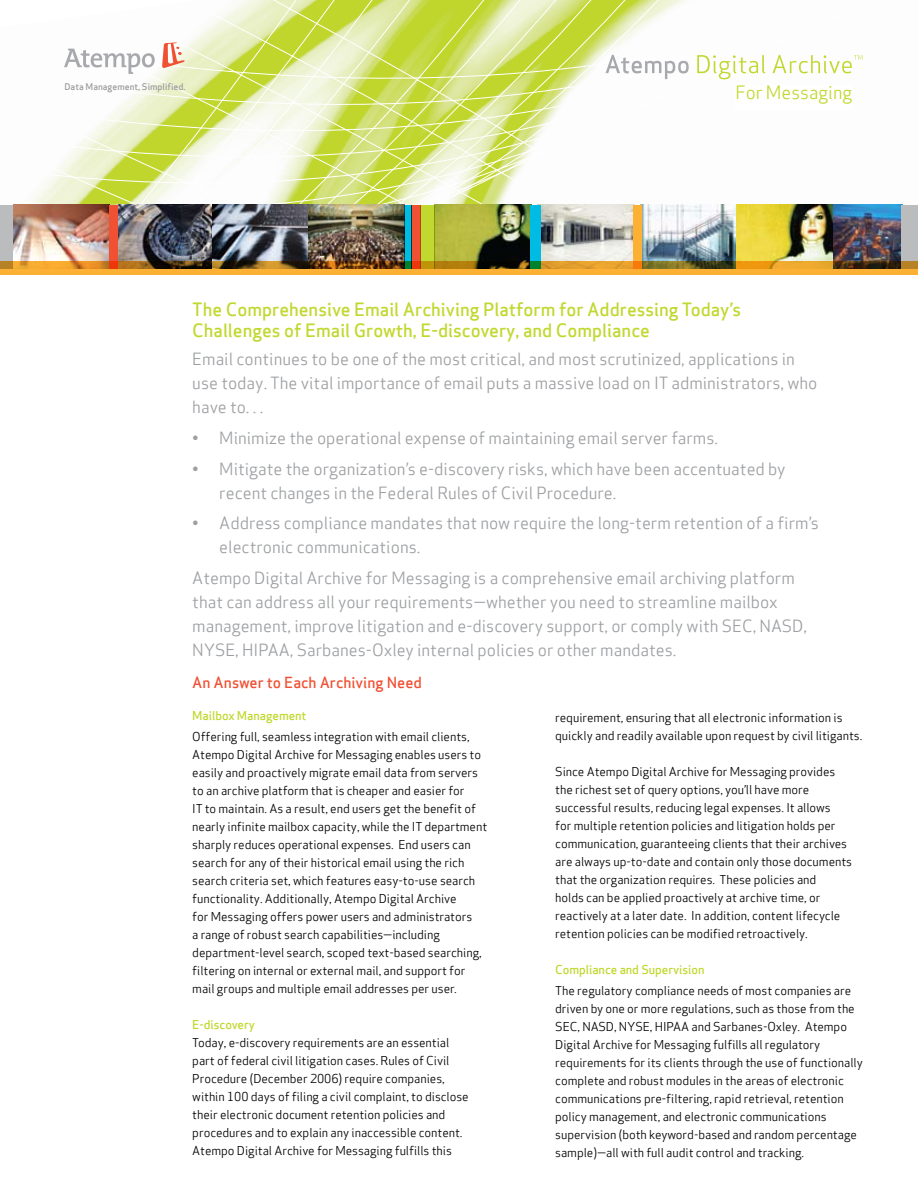
<style>
.page{position:relative;width:918px;height:1188px;background:#fff}
.page>*{position:absolute;margin:0;border:0;box-sizing:border-box;transform-origin:0 0}
.t1{font:18px/20.5px "Apex Sans Medium ST";color:#c1d82f}
.t2{font:18px "Apex Sans Book ST";color:#c1d82f}
.t3{font:16.5px/24px "Apex Sans Book ST";color:#9d9fa2}
.t4{font:15px "Apex Sans Medium ST";color:#f05133}
.t5{font:12px/18px "Apex Sans Book T";letter-spacing:-.005em;color:#000}
.t6{font:12px "Apex Sans Medium ST";letter-spacing:-.005em;color:#c1d82f}
.t7{font:9px "Apex Sans Medium T";color:#9a9a9c}
</style>
<div class="page">
<svg style="left:13px;top:0;width:890px;height:205px"></svg>
<div style="left:0;top:205px;width:25px;height:64px;background:#babcbe"></div>
<img style="left:541px;top:205px;width:92px;height:57px">
<img style="left:641px;top:205px;width:260px;height:57px">
<div style="left:901px;top:205px;width:17px;height:64px;background:#babcbe"></div>
<div style="left:633px;top:205px;width:8px;height:64px;background:#fcb034"></div>
<img style="left:14px;top:205px;width:95px;height:57px">
<img style="left:117px;top:205px;width:287px;height:57px">
<img style="left:435px;top:205px;width:96px;height:57px">
<div style="left:411px;top:205px;width:10px;height:64px;background:#f05133"></div>
<div style="left:421px;top:205px;width:14px;height:64px;background:#c1d82f"></div>
<div style="left:404px;top:205px;width:7px;height:64px;background:#00bce4"></div>
<div style="left:109px;top:205px;width:8px;height:64px;background:#f05133"></div>
<div style="left:531px;top:205px;width:10px;height:64px;background:#00bce4"></div>
<svg style="left:0;top:262px;width:918px;height:13px;background:#c18725"></svg>
<svg style="left:606px;top:55px;width:83px;height:24px"></svg>
<svg style="left:697px;top:55px;width:68px;height:24px"></svg>
<svg style="left:773px;top:55px;width:89px;height:18px"></svg>
<div style="left:736px;top:86px;width:116px;height:24px;background:#fff"></div>
<svg style="left:162px;top:42px;width:23px;height:26px"></svg>
<svg style="left:64px;top:49px;width:91px;height:25px"></svg>
<p class="t7" style="left:64px;top:81px;width:123px">Data Management, Simplified.</p>
<h1 class="t2" style="left:736px;top:81px;width:118px">For Messaging</h1>
<h1 class="t1" style="left:192px;top:299px;width:550px">The Comprehensive Email Archiving Platform for Addressing Today’s<br>Challenges of Email Growth, E-discovery, and Compliance</h1>
<h2 class="t3" style="left:192px;top:347px;width:627px">Email continues to be one of the most critical, and most scrutinized, applications in use today. The vital importance of email puts a massive load on IT administrators, who have to. . .</h2>
<h2 class="t3" style="left:192px;top:426px;width:527px">• Minimize the operational expense of maintaining email server farms.</h2>
<h2 class="t3" style="left:219px;top:456px;width:568px;text-indent:-27px">• Mitigate the organization’s e-discovery risks, which have been accentuated by recent changes in the Federal Rules of Civil Procedure.</h2>
<h2 class="t3" style="left:219px;top:511px;width:601px;text-indent:-27px">• Address compliance mandates that now require the long-term retention of a firm’s electronic communications.</h2>
<p class="t3" style="left:192px;top:566px;width:616px">Atempo Digital Archive for Messaging is a comprehensive email archiving platform that can address all your requirements—whether you need to streamline mailbox management, improve litigation and e-discovery support, or comply with SEC, NASD, NYSE, HIPAA, Sarbanes-Oxley internal policies or other mandates.</p>
<p class="t4" style="left:192px;top:673px;width:231px">An Answer to Each Archiving Need</p>
<p class="t6" style="left:192px;top:708px;width:116px">Mailbox Management</p>
<p class="t5" style="left:192px;top:727px;width:296px">Offering full, seamless integration with email clients, Atempo Digital Archive for Messaging enables users to easily and proactively migrate email data from servers to an archive platform that is cheaper and easier for<br>IT to maintain. As a result, end users get the benefit of nearly infinite mailbox capacity, while the IT department sharply reduces operational expenses. End users can search for any of their historical email using the rich search criteria set, which features easy-to-use search functionality. Additionally, Atempo Digital Archive<br>for Messaging offers power users and administrators<br>a range of robust search capabilities—including department-level search, scoped text-based searching, filtering on internal or external mail, and support for mail groups and multiple email addresses per user.</p>
<p class="t6" style="left:192px;top:1017px;width:64px">E-discovery</p>
<p class="t5" style="left:192px;top:1033px;width:278px">Today, e-discovery requirements are an essential part of federal civil litigation cases. Rules of Civil Procedure (December 2006) require companies, within 100 days of filing a civil complaint, to disclose their electronic document retention policies and procedures and to explain any inaccessible content.<br>Atempo Digital Archive for Messaging fulfills this</p>
<p class="t5" style="left:555px;top:708px;width:309px">requirement, ensuring that all electronic information is quickly and readily available upon request by civil litigants.</p>
<p class="t5" style="left:555px;top:762px;width:298px">Since Atempo Digital Archive for Messaging provides the richest set of query options, you’ll have more successful results, reducing legal expenses. It allows<br>for multiple retention policies and litigation holds per communication, guaranteeing clients that their archives are always up-to-date and contain only those documents that the organization requires. These policies and<br>holds can be applied proactively at archive time, or reactively at a later date. In addition, content lifecycle retention policies can be modified retroactively.</p>
<p class="t6" style="left:555px;top:962px;width:151px">Compliance and Supervision</p>
<p class="t5" style="left:555px;top:981px;width:309px">The regulatory compliance needs of most companies are driven by one or more regulations, such as those from the SEC, NASD, NYSE, HIPAA and Sarbanes-Oxley. Atempo Digital Archive for Messaging fulfills all regulatory requirements for its clients through the use of functionally complete and robust modules in the areas of electronic communications pre-filtering, rapid retrieval, retention policy management, and electronic communications supervision (both keyword-based and random percentage sample)—all with full audit control and tracking.</p>
</div>
